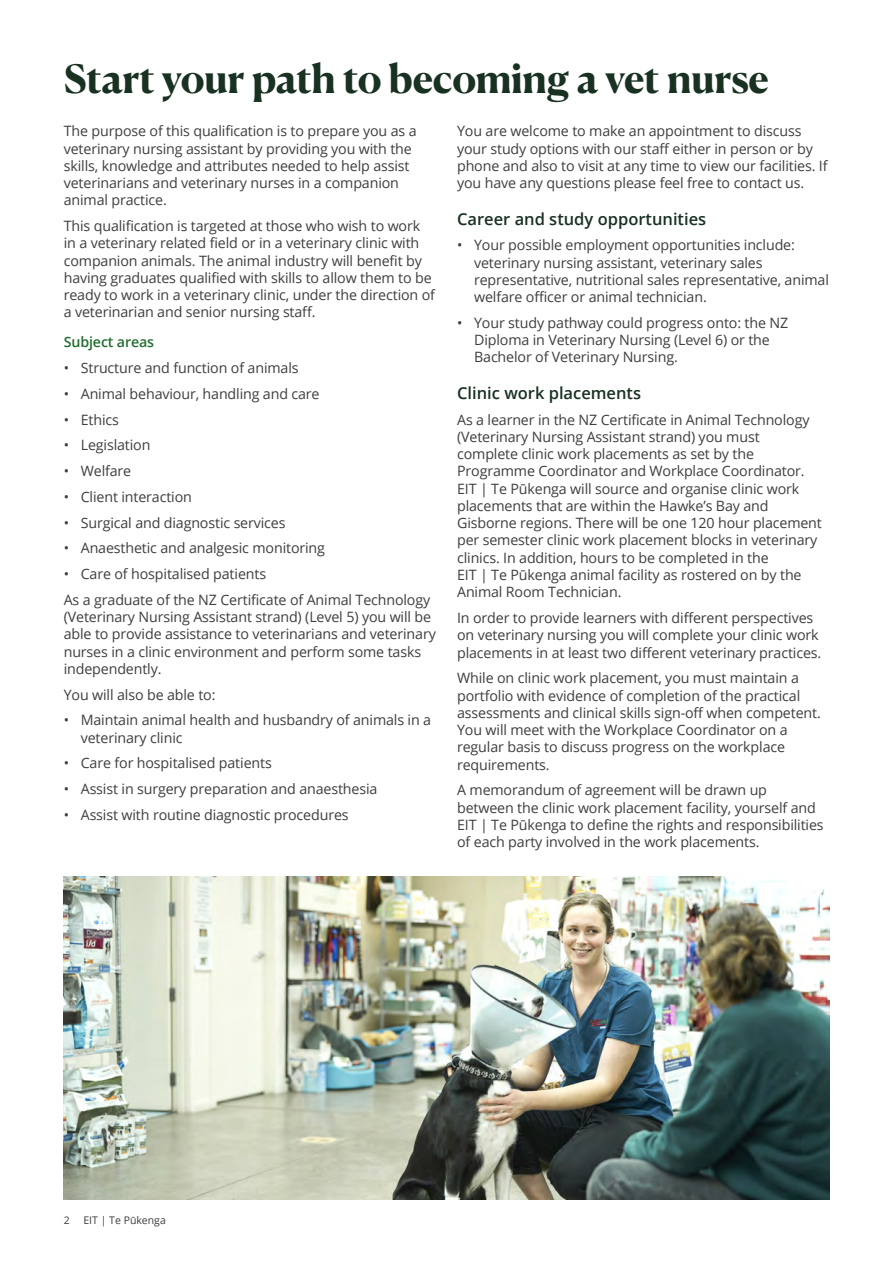
<style>
.page{position:relative;width:893px;height:1263px;background:#fff}
.page>*{position:absolute;margin:0;border:0;box-sizing:border-box;transform-origin:0 0}
.t1{font:700 39px "Canela Deck";letter-spacing:-.01em;color:#183121}
.t2{font:600 16.5px "Open Sans";color:#183121}
.t3{font:14.25px/17.2px "Open Sans";letter-spacing:-.01em;color:#3e3e3f}
.t4{font:600 14.25px "Open Sans";letter-spacing:-.01em;color:#216e31}
.t5{font:10.5px "Open Sans";color:#3e3e3f}
</style>
<div class="page">
<img style="left:64px;top:876px;width:765px;height:323px">
<h1 class="t1" style="left:64px;top:45px;width:707px">Start your path to becoming a vet nurse</h1>
<p class="t3" style="left:64px;top:122px;width:354px">The purpose of this qualification is to prepare you as a veterinary nursing assistant by providing you with the skills, knowledge and attributes needed to help assist veterinarians and veterinary nurses in a companion animal practice.</p>
<p class="t3" style="left:64px;top:217px;width:373px">This qualification is targeted at those who wish to work in a veterinary related field or in a veterinary clinic with companion animals. The animal industry will benefit by having graduates qualified with skills to allow them to be ready to work in a veterinary clinic, under the direction of a veterinarian and senior nursing staff.</p>
<p class="t4" style="left:64px;top:332px;width:92px">Subject areas</p>
<p class="t3" style="left:64px;top:359px;width:236px">• Structure and function of animals</p>
<p class="t3" style="left:64px;top:385px;width:257px">• Animal behaviour, handling and care</p>
<p class="t3" style="left:64px;top:410px;width:57px">• Ethics</p>
<p class="t3" style="left:64px;top:436px;width:88px">• Legislation</p>
<p class="t3" style="left:64px;top:462px;width:69px">• Welfare</p>
<p class="t3" style="left:64px;top:488px;width:130px">• Client interaction</p>
<p class="t3" style="left:64px;top:513px;width:223px">• Surgical and diagnostic services</p>
<p class="t3" style="left:64px;top:539px;width:263px">• Anaesthetic and analgesic monitoring</p>
<p class="t3" style="left:64px;top:561px;width:368px;line-height:25.8px">• Care of hospitalised patients<br>As a graduate of the NZ Certificate of Animal Technology</p>
<p class="t3" style="left:64px;top:608px;width:374px">(Veterinary Nursing Assistant strand) (Level 5) you will be able to provide assistance to veterinarians and veterinary nurses in a clinic environment and perform some tasks independently.</p>
<p class="t3" style="left:64px;top:685px;width:153px">You will also be able to:</p>
<p class="t3" style="left:81px;top:711px;width:352px;text-indent:-17px">• Maintain animal health and husbandry of animals in a veterinary clinic</p>
<p class="t3" style="left:64px;top:754px;width:210px">• Care for hospitalised patients</p>
<p class="t3" style="left:64px;top:780px;width:315px">• Assist in surgery preparation and anaesthesia</p>
<p class="t3" style="left:64px;top:806px;width:286px">• Assist with routine diagnostic procedures</p>
<p class="t3" style="left:457px;top:122px;width:372px">You are welcome to make an appointment to discuss your study options with our staff either in person or by phone and also to visit at any time to view our facilities. If you have any questions please feel free to contact us.</p>
<p class="t2" style="left:457px;top:207px;width:251px">Career and study opportunities</p>
<p class="t3" style="left:474px;top:236px;width:356px;text-indent:-17px">• Your possible employment opportunities include: veterinary nursing assistant, veterinary sales representative, nutritional sales representative, animal welfare officer or animal technician.</p>
<p class="t3" style="left:474px;top:314px;width:316px;text-indent:-17px">• Your study pathway could progress onto: the NZ<br>Diploma in Veterinary Nursing (Level 6) or the<br>Bachelor of Veterinary Nursing.</p>
<p class="t2" style="left:457px;top:382px;width:186px">Clinic work placements</p>
<p class="t3" style="left:457px;top:410px;width:366px">As a learner in the NZ Certificate in Animal Technology (Veterinary Nursing Assistant strand) you must complete clinic work placements as set by the Programme Coordinator and Workplace Coordinator.<br>EIT | Te Pūkenga will source and organise clinic work placements that are within the Hawke’s Bay and Gisborne regions. There will be one 120 hour placement per semester clinic work placement blocks in veterinary clinics. In addition, hours to be completed in the<br>EIT | Te Pūkenga animal facility as rostered on by the Animal Room Technician.</p>
<p class="t3" style="left:457px;top:609px;width:366px">In order to provide learners with different perspectives on veterinary nursing you will complete your clinic work placements in at least two different veterinary practices.</p>
<p class="t3" style="left:457px;top:669px;width:365px">While on clinic work placement, you must maintain a portfolio with evidence of completion of the practical assessments and clinical skills sign-off when competent.<br>You will meet with the Workplace Coordinator on a regular basis to discuss progress on the workplace requirements.</p>
<p class="t3" style="left:457px;top:781px;width:368px">A memorandum of agreement will be drawn up between the clinic work placement facility, yourself and EIT | Te Pūkenga to define the rights and responsibilities of each party involved in the work placements.</p>
<p class="t5" style="left:64px;top:1213px;width:8px">2</p>
<p class="t5" style="left:83px;top:1213px;width:84px">EIT | Te Pūkenga</p>
</div>
